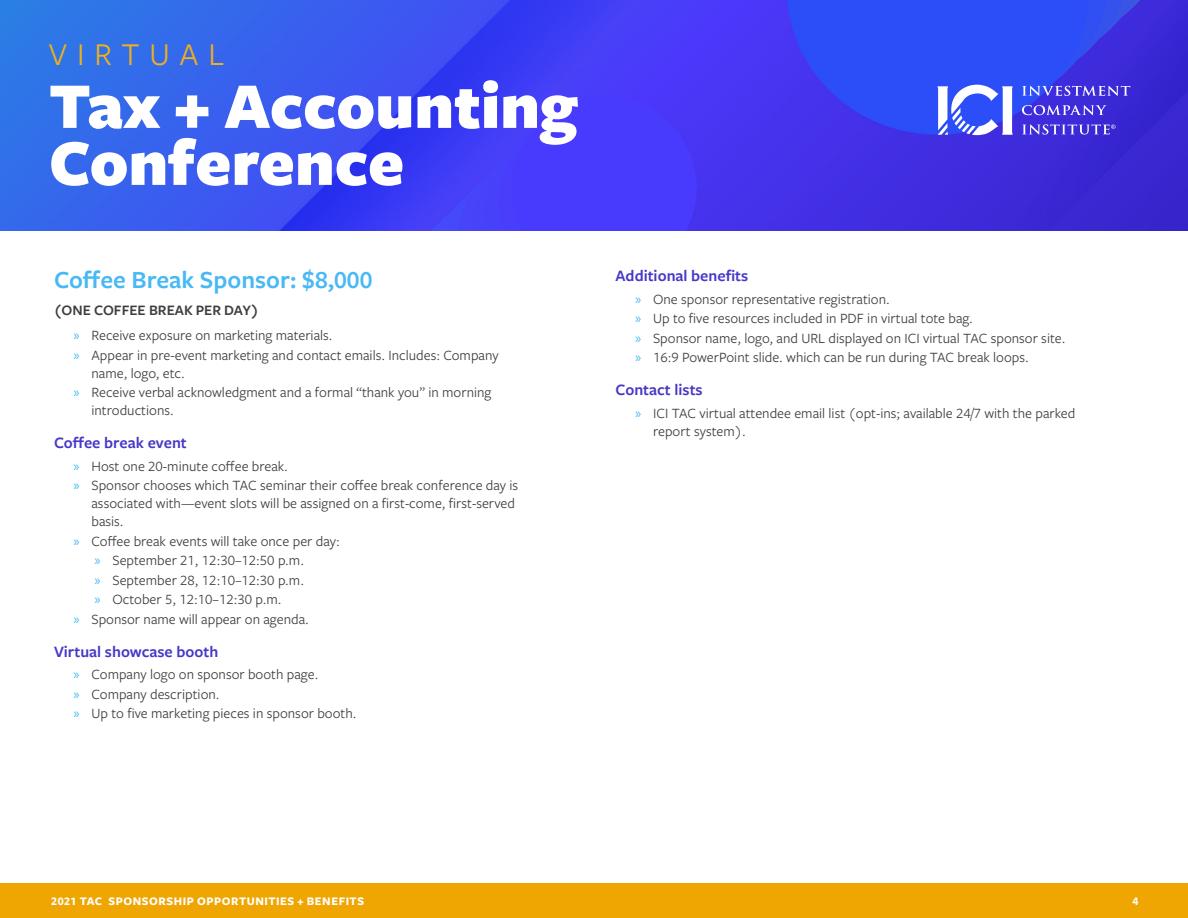
<style>
.page{position:relative;width:1188px;height:918px;background:#fff}
.page>*{position:absolute;margin:0;border:0;box-sizing:border-box;transform-origin:0 0}
.t1{font:900 67.5px/57px "Freight Sans Pro";color:#fff}
.t2{font:33px "Freight Sans Pro";letter-spacing:.3em;color:#f1af1c}
.t3{font:600 25.5px "Freight Sans Pro";color:#48b9f4}
.t4{font:600 16.5px "Freight Sans Pro";color:#4738c8}
.t5{font:600 15px "Freight Sans Pro";color:#3e3e3f}
.t6{font:14.7px/18px "Freight Sans Pro";color:#3e3e3f}
.t7{font:700 12px "Freight Sans Pro";letter-spacing:.045em;color:#fff}
.s1{font-family:"Myriad Pro";color:#48b9f4}
</style>
<div class="page">
<div style="left:0;top:883px;width:1188px;height:35px;background:#efa603"></div>
<img style="left:0;top:0;width:1188px;height:230px">
<svg style="left:1022px;top:86px;width:108px;height:10px"></svg>
<svg style="left:1022px;top:105px;width:85px;height:10px"></svg>
<svg style="left:938px;top:85px;width:75px;height:50px"></svg>
<svg style="left:1022px;top:124px;width:94px;height:11px"></svg>
<h2 class="t2" style="left:49px;top:32px;width:177px">VIRTUAL</h2>
<h1 class="t1" style="left:49px;top:75px;width:530px">Tax + Accounting<br>Conference</h1>
<h1 class="t3" style="left:54px;top:262px;width:320px">Coffee Break Sponsor: $8,000</h1>
<h4 class="t5" style="left:54px;top:300px;width:206px">(ONE COFFEE BREAK PER DAY)</h4>
<p class="t6" style="left:74px;top:326px;width:261px"><span class="s1">»</span> Receive exposure on marketing materials.</p>
<p class="t6" style="left:92px;top:345px;width:409px;text-indent:-18px"><span class="s1">»</span> Appear in pre-event marketing and contact emails. Includes: Company name, logo, etc.</p>
<p class="t6" style="left:92px;top:383px;width:401px;text-indent:-18px"><span class="s1">»</span> Receive verbal acknowledgment and a formal “thank you” in morning introductions.</p>
<h2 class="t4" style="left:54px;top:432px;width:134px">Coffee break event</h2>
<p class="t6" style="left:74px;top:456px;width:216px"><span class="s1">»</span> Host one 20-minute coffee break.</p>
<p class="t6" style="left:92px;top:476px;width:428px;text-indent:-18px"><span class="s1">»</span> Sponsor chooses which TAC seminar their coffee break conference day is associated with—event slots will be assigned on a first-come, first-served basis.</p>
<p class="t6" style="left:74px;top:531px;width:268px"><span class="s1">»</span> Coffee break events will take once per day:</p>
<p class="t6" style="left:94px;top:551px;width:211px"><span class="s1">»</span> September 21, 12:30–12:50 p.m.</p>
<p class="t6" style="left:94px;top:570px;width:211px"><span class="s1">»</span> September 28, 12:10–12:30 p.m.</p>
<p class="t6" style="left:94px;top:590px;width:189px"><span class="s1">»</span> October 5, 12:10–12:30 p.m.</p>
<p class="t6" style="left:74px;top:609px;width:237px"><span class="s1">»</span> Sponsor name will appear on agenda.</p>
<h2 class="t4" style="left:54px;top:640px;width:166px">Virtual showcase booth</h2>
<p class="t6" style="left:74px;top:665px;width:246px"><span class="s1">»</span> Company logo on sponsor booth page.</p>
<p class="t6" style="left:74px;top:684px;width:148px"><span class="s1">»</span> Company description.</p>
<p class="t6" style="left:74px;top:704px;width:284px"><span class="s1">»</span> Up to five marketing pieces in sponsor booth.</p>
<h2 class="t4" style="left:616px;top:265px;width:134px">Additional benefits</h2>
<p class="t6" style="left:635px;top:290px;width:256px"><span class="s1">»</span> One sponsor representative registration.</p>
<p class="t6" style="left:635px;top:309px;width:339px"><span class="s1">»</span> Up to five resources included in PDF in virtual tote bag.</p>
<p class="t6" style="left:635px;top:329px;width:432px"><span class="s1">»</span> Sponsor name, logo, and URL displayed on ICI virtual TAC sponsor site.</p>
<p class="t6" style="left:635px;top:348px;width:395px"><span class="s1">»</span> 16:9 PowerPoint slide. which can be run during TAC break loops.</p>
<h2 class="t4" style="left:616px;top:379px;width:89px">Contact lists</h2>
<p class="t6" style="left:653px;top:404px;width:424px;text-indent:-18px"><span class="s1">»</span> ICI TAC virtual attendee email list (opt-ins; available 24/7 with the parked report system).</p>
<p class="t7" style="left:51px;top:892px;width:314px">2021 TAC SPONSORSHIP OPPORTUNITIES + BENEFITS</p>
<p class="t7" style="left:1132px;top:892px;width:7px">4</p>
</div>
